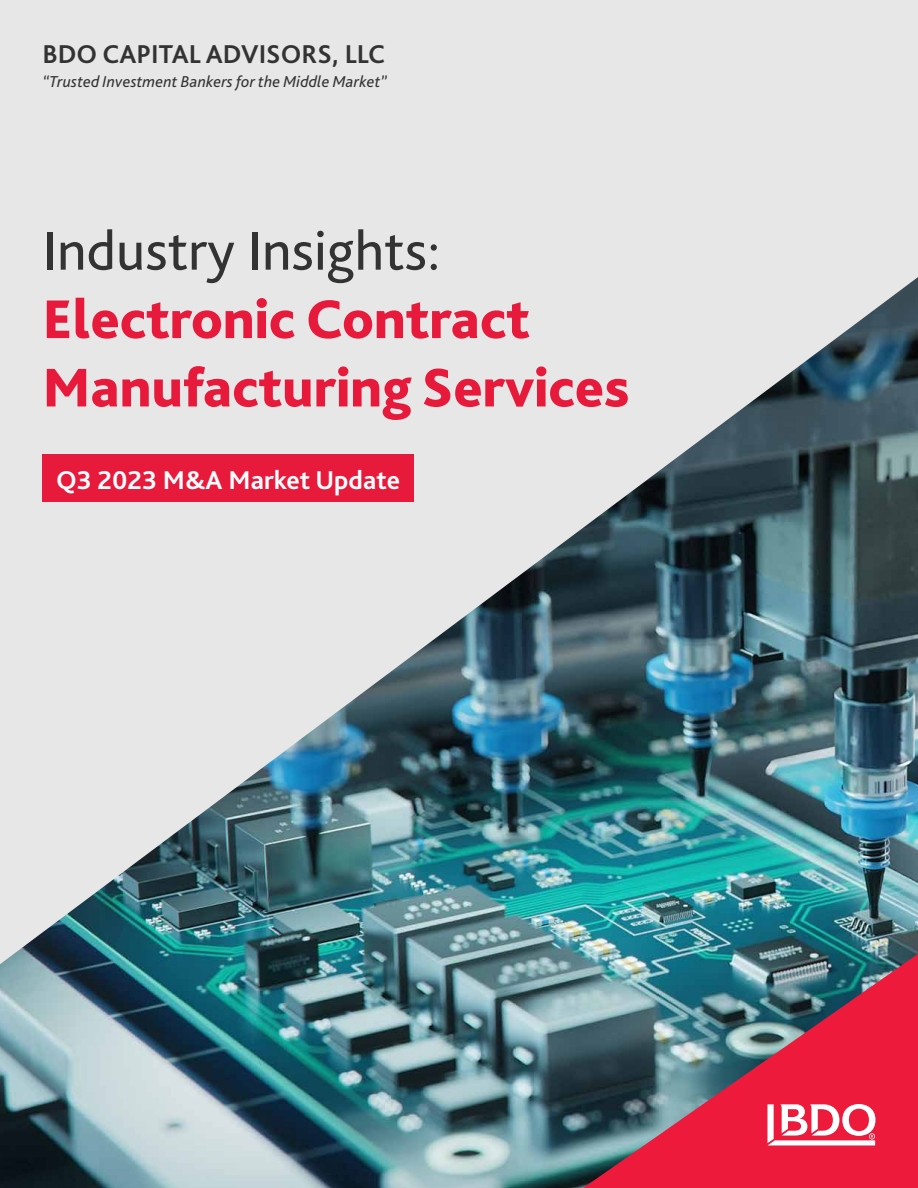
<style>
.page{position:relative;width:918px;height:1188px;background:#fff}
.page>*{position:absolute;margin:0;border:0;box-sizing:border-box;transform-origin:0 0}
.t1{font:800 57px/68.4px "Bliss Pro";color:#e81a3b}
.t2{font:57px "Bliss Pro";color:#333}
.t3{font:700 27px "Bliss Pro";color:#333}
.t4{font:700 27px "Bliss Pro";color:#fff}
.t5{font:italic 16.5px "Bliss Pro";letter-spacing:.01em;color:#333}
</style>
<div class="page">
<img style="left:0;top:964px;width:583px;height:224px">
<img style="left:583px;top:964px;width:335px;height:224px">
<svg style="left:767px;top:1104px;width:108px;height:41px"></svg>
<img style="left:0;top:0;width:918px;height:964px">
<div style="left:43px;top:455px;width:371px;height:47px;background:#e81a3b"></div>
<h2 class="t3" style="left:43px;top:37px;width:344px">BDO CAPITAL ADVISORS, LLC</h2>
<p class="t5" style="left:43px;top:71px;width:346px">“Trusted Investment Bankers for the Middle Market”</p>
<h1 class="t2" style="left:43px;top:215px;width:399px">Industry Insights:</h1>
<h1 class="t1" style="left:43px;top:284px;width:589px">Electronic Contract<br>Manufacturing Services</h1>
<h2 class="t4" style="left:56px;top:463px;width:346px">Q3 2023 M&amp;A Market Update</h2>
</div>
